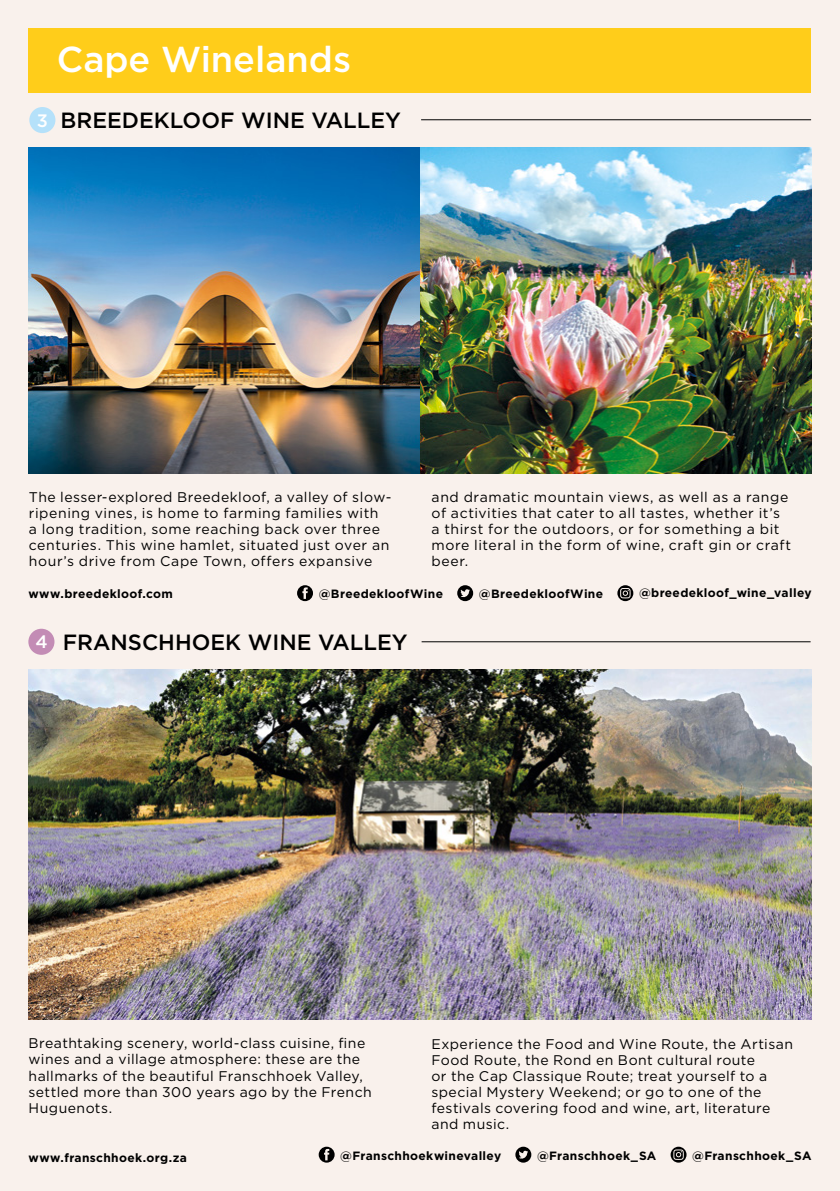
<style>
.page{position:relative;width:840px;height:1191px;background:#fff}
.page>*{position:absolute;margin:0;border:0;box-sizing:border-box;transform-origin:0 0}
.t1{font:500 36px "Gotham HTF";color:#fff}
.t2{font:500 22px "Gotham HTF";color:#000}
.t3{font:14px/16px "Gotham HTF";letter-spacing:.035em;color:#000}
.t4{font:700 12px "Gotham HTF";letter-spacing:.03em;color:#000}
.s1{font-size:18px;color:#fff}
</style>
<div class="page">
<div style="left:0;top:0;width:839px;height:1191px;background:#f9f1ec"></div>
<div style="left:28px;top:28px;width:782px;height:64px;background:#ffcd1a"></div>
<div style="left:29px;top:107px;width:26px;height:26px;background:#b5e1fa;border-radius:50%"></div>
<hr style="left:421px;top:119px;width:389px;height:1px;background:#000">
<img style="left:28px;top:147px;width:783px;height:326px">
<svg style="left:457px;top:585px;width:16px;height:16px"></svg>
<svg style="left:617px;top:585px;width:16px;height:16px"></svg>
<svg style="left:297px;top:585px;width:16px;height:16px"></svg>
<div style="left:28px;top:629px;width:26px;height:26px;background:#c38cb5;border-radius:50%"></div>
<hr style="left:421px;top:641px;width:389px;height:1px;background:#000">
<svg style="left:515px;top:1146px;width:16px;height:16px"></svg>
<svg style="left:670px;top:1146px;width:16px;height:16px"></svg>
<svg style="left:318px;top:1146px;width:16px;height:16px"></svg>
<img style="left:28px;top:669px;width:783px;height:350px">
<h1 class="t1" style="left:57px;top:39px;width:295px">Cape Winelands</h1>
<h2 class="t2" style="left:37px;top:107px;width:365px"><span class="s1">3</span> BREEDEKLOOF WINE VALLEY</h2>
<p class="t3" style="left:29px;top:489px;width:364px">The lesser-explored Breedekloof, a valley of slow&shy;ripening vines, is home to farming families with<br>a long tradition, some reaching back over three centuries. This wine hamlet, situated just over an hour’s drive from Cape Town, offers expansive</p>
<p class="t3" style="left:431px;top:489px;width:361px">and dramatic mountain views, as well as a range of activities that cater to all tastes, whether it’s a thirst for the outdoors, or for something a bit more literal in the form of wine, craft gin or craft beer.</p>
<p class="t4" style="left:28px;top:587px;width:146px">www.breedekloof.com</p>
<p class="t4" style="left:318px;top:587px;width:126px">@BreedekloofWine</p>
<p class="t4" style="left:478px;top:587px;width:126px">@BreedekloofWine</p>
<p class="t4" style="left:638px;top:586px;width:174px">@breedekloof_wine_valley</p>
<h2 class="t2" style="left:35px;top:630px;width:373px"><span class="s1">4</span> FRANSCHHOEK WINE VALLEY</h2>
<p class="t3" style="left:29px;top:1035px;width:344px">Breathtaking scenery, world-class cuisine, fine wines and a village atmosphere: these are the hallmarks of the beautiful Franschhoek Valley, settled more than 300 years ago by the French Huguenots.</p>
<p class="t3" style="left:431px;top:1035px;width:363px">Experience the Food and Wine Route, the Artisan Food Route, the Rond en Bont cultural route<br>or the Cap Classique Route; treat yourself to a special Mystery Weekend; or go to one of the festivals covering food and wine, art, literature and music.</p>
<p class="t4" style="left:29px;top:1151px;width:160px">www.franschhoek.org.za</p>
<p class="t4" style="left:340px;top:1148px;width:162px">@Franschhoekwinevalley</p>
<p class="t4" style="left:536px;top:1148px;width:121px">@Franschhoek_SA</p>
<p class="t4" style="left:691px;top:1148px;width:121px">@Franschhoek_SA</p>
</div>
